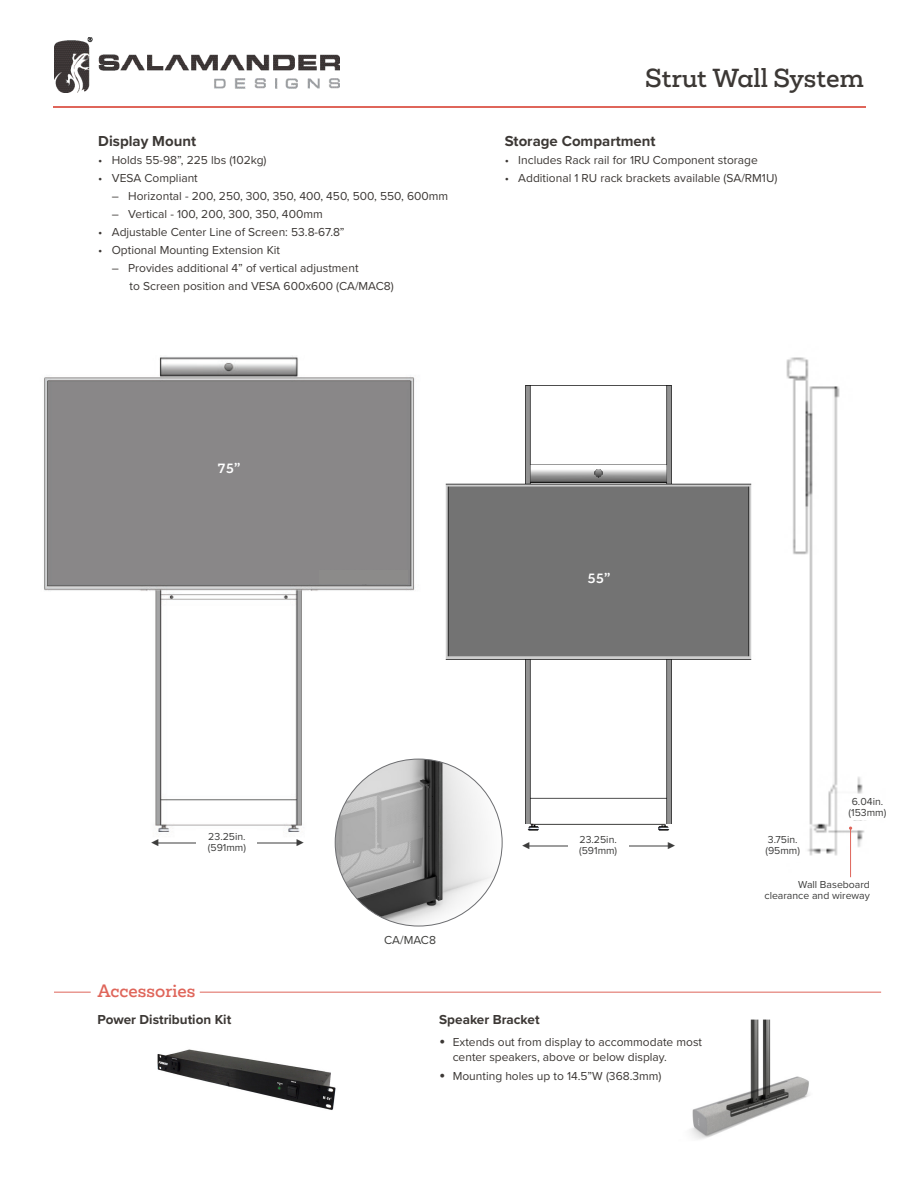
<style>
.page{position:relative;width:918px;height:1188px;background:#fff}
.page>*{position:absolute;margin:0;border:0;box-sizing:border-box;transform-origin:0 0}
.t1{font:500 24px "Mokoko";color:#3c3835}
.t2{font:500 16.5px "Mokoko";color:#df655a}
.t3{font:300 16.5px "Montserrat";color:#3d3d3c}
.t4{font:700 15px "Proxima Nova";color:#3c3835}
.t5{font:700 13.5px "Proxima Nova";color:#3c3835}
.t6{font:700 12.6px "Mokoko";color:#fff}
.t7{font:12px/15px "Proxima Nova";color:#3c3835}
.t8{font:12px "Proxima Nova";color:#3e3e3c}
.t9{font:10.5px/10.5px "Proxima Nova";color:#3d3d3c;text-align:right}
.s1{font-size:18px}
</style>
<div class="page">
<img style="left:54px;top:38px;width:286px;height:54px">
<hr style="left:53px;top:106px;width:813px;height:2px;background:#df655a">
<img style="left:44px;top:356px;width:378px;height:477px">
<div style="left:320px;top:571px;width:88px;height:13px;background:#8c8b8a"></div>
<hr style="left:155px;top:843px;width:146px;height:1px;background:#3d3d3c">
<div style="left:196px;top:829px;width:61px;height:27px;background:#fff"></div>
<img style="left:436px;top:385px;width:316px;height:442px">
<img style="left:514px;top:818px;width:164px;height:13px">
<div style="left:669px;top:642px;width:78px;height:13px;background:#737373"></div>
<hr style="left:527px;top:846px;width:145px;height:1px;background:#3d3d3c">
<div style="left:568px;top:832px;width:60px;height:27px;background:#fff"></div>
<img style="left:786px;top:357px;width:80px;height:499px">
<hr style="left:850px;top:828px;width:1px;height:49px;background:#df655a">
<img style="left:157px;top:1049px;width:179px;height:61px">
<img style="left:690px;top:1020px;width:120px;height:119px">
<hr style="left:200px;top:992px;width:681px;height:1px;background:#df655a">
<hr style="left:54px;top:992px;width:37px;height:1px;background:#df655a">
<img style="left:335px;top:759px;width:167px;height:167px;border-radius:83px">
<hr style="left:534px;top:824px;width:131px;height:1px;background:#3e3e3c">
<div style="left:845px;top:802px;width:35px;height:18px;background:#fff"></div>
<div style="left:777px;top:840px;width:27px;height:21px;background:#fff"></div>
<p class="t4" style="left:98px;top:130px;width:99px">Display Mount</p>
<p class="t7" style="left:98px;top:152px;width:170px">• Holds 55-98”, 225 lbs (102kg)</p>
<p class="t7" style="left:98px;top:170px;width:101px">• VESA Compliant</p>
<p class="t7" style="left:112px;top:188px;width:338px">– Horizontal - 200, 250, 300, 350, 400, 450, 500, 550, 600mm</p>
<p class="t7" style="left:112px;top:206px;width:212px">– Vertical - 100, 200, 300, 350, 400mm</p>
<p class="t7" style="left:98px;top:224px;width:248px">• Adjustable Center Line of Screen: 53.8-67.8”</p>
<p class="t7" style="left:98px;top:242px;width:183px">• Optional Mounting Extension Kit</p>
<p class="t7" style="left:112px;top:260px;width:248px">– Provides additional 4” of vertical adjustment</p>
<p class="t7" style="left:130px;top:278px;width:266px">to Screen position and VESA 600x600 (CA/MAC8)</p>
<p class="t1" style="left:645px;top:62px;width:220px">Strut Wall System</p>
<p class="t4" style="left:505px;top:130px;width:152px">Storage Compartment</p>
<p class="t7" style="left:505px;top:152px;width:255px">• Includes Rack rail for 1RU Component storage</p>
<p class="t7" style="left:505px;top:170px;width:274px">• Additional 1 RU rack brackets available (SA/RM1U)</p>
<p class="t6" style="left:218px;top:460px;width:24px">75”</p>
<p class="t6" style="left:587px;top:570px;width:24px">55”</p>
<p class="t3" style="left:150px;top:830px;width:11px">◀</p>
<p class="t9" style="left:208px;top:831px;width:39px">23.25in.</p>
<p class="t9" style="left:208px;top:842px;width:40px">(591mm)</p>
<p class="t3" style="left:295px;top:830px;width:11px">▶</p>
<p class="t8" style="left:384px;top:931px;width:53px">CA/MAC8</p>
<p class="t3" style="left:522px;top:833px;width:11px">◀</p>
<p class="t9" style="left:580px;top:834px;width:39px">23.25in.</p>
<p class="t9" style="left:579px;top:845px;width:40px">(591mm)</p>
<p class="t3" style="left:666px;top:833px;width:11px">▶</p>
<p class="t9" style="left:765px;top:834px;width:36px;text-align:left">3.75in. (95mm)</p>
<p class="t9" style="left:849px;top:796px;width:39px;text-align:center">6.04in. (153mm)</p>
<p class="t9" style="left:764px;top:879px;width:107px">Wall Baseboard clearance and wireway</p>
<p class="t2" style="left:98px;top:979px;width:100px">Accessories</p>
<p class="t5" style="left:98px;top:1009px;width:135px">Power Distribution Kit</p>
<p class="t5" style="left:439px;top:1009px;width:102px">Speaker Bracket</p>
<p class="t7" style="left:453px;top:1034px;width:251px;text-indent:-14px"><span class="s1">•</span> Extends out from display to accommodate most center speakers, above or below display.</p>
<p class="t7" style="left:439px;top:1068px;width:224px"><span class="s1">•</span> Mounting holes up to 14.5”W (368.3mm)</p>
</div>
